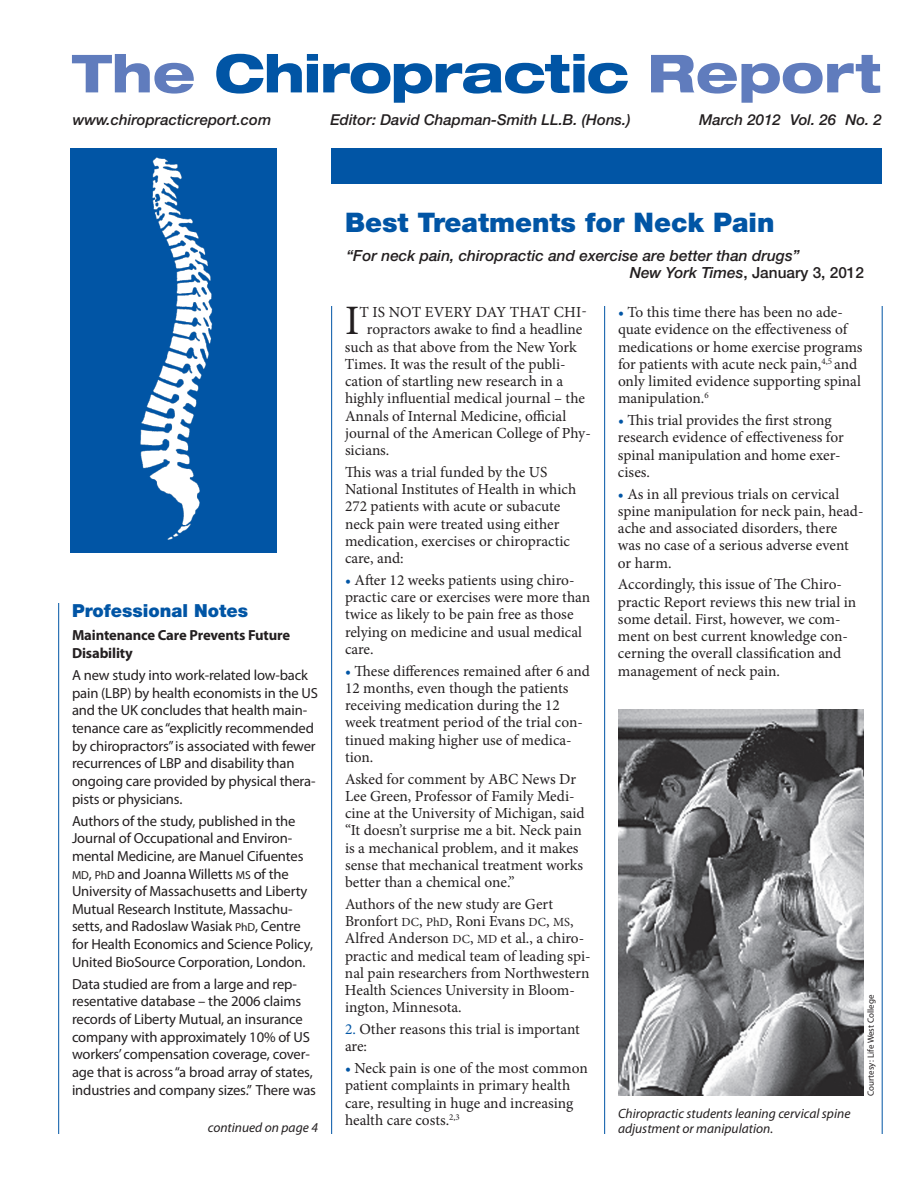
<style>
.page{position:relative;width:918px;height:1188px;background:#fff}
.page>*{position:absolute;margin:0;border:0;box-sizing:border-box;transform-origin:0 0}
.t1{font:800 expanded 52.5px "Helvetica Neue";letter-spacing:-.02em;color:#0155a5}
.t2{font:41.85px "Minion Pro";color:#231f20}
.t3{font:900 27px "Helvetica Neue";color:#0155a5}
.t4{font:900 18px "Helvetica Neue";color:#0155a5}
.t5{font:15.3px/17.2px "Minion Pro";color:#231f20}
.t6{font:italic 500 15.3px/17.2px "Helvetica Neue";color:#231f20}
.t7{font:italic 500 15px "Helvetica Neue";color:#231f20}
.t8{font:14.7px/17.7px "Myriad Pro";letter-spacing:-.01em;color:#231f20}
.t9{font:700 14.7px/17.7px "Myriad Pro";letter-spacing:-.01em;color:#231f20}
.t10{font:italic 13.5px/15.5px "Myriad Pro";color:#231f20}
.t11{font:9px "Myriad Pro";color:#231f20}
.s1{color:#607cbd}
.s2{font-size:11.7px}
.s3{font-style:normal}
.s4{color:#0155a5}
.s5{font-size:12.3px}
</style>
<div class="page">
<img style="left:71px;top:149px;width:206px;height:404px">
<hr style="left:331px;top:306px;width:1px;height:828px;background:#0155a5">
<hr style="left:604px;top:306px;width:1px;height:828px;background:#0155a5">
<hr style="left:882px;top:306px;width:1px;height:828px;background:#0155a5">
<hr style="left:58px;top:603px;width:1px;height:531px;background:#0155a5">
<div style="left:331px;top:149px;width:551px;height:35px;background:#0155a5"></div>
<img style="left:618px;top:710px;width:246px;height:385px">
<h1 class="t1" style="left:72px;top:40px;width:812px"><span class="s1">The</span> Chiropractic <span class="s1">Report</span></h1>
<p class="t7" style="left:73px;top:110px;width:200px">www.chiropracticreport.com</p>
<p class="t7" style="left:330px;top:110px;width:302px">Editor: David Chapman-Smith LL.B. (Hons.)</p>
<p class="t7" style="left:699px;top:111px;width:185px">March 2012 Vol. 26 No. 2</p>
<h3 class="t3" style="left:345px;top:207px;width:431px">Best Treatments for Neck Pain</h3>
<p class="t4" style="left:72px;top:600px;width:178px">Professional Notes</p>
<p class="t9" style="left:72px;top:626px;width:220px">Maintenance Care Prevents Future<br>Disability</p>
<p class="t8" style="left:72px;top:666px;width:247px">A new study into work-related low-back pain (LBP) by health economists in the US and the UK concludes that health main&shy;tenance care as “explicitly recommended by chiropractors” is associated with fewer recurrences of LBP and disability than ongoing care provided by physical thera&shy;pists or physicians.</p>
<p class="t8" style="left:72px;top:812px;width:243px">Authors of the study, published in the Journal of Occupational and Environ&shy;mental Medicine, are Manuel Cifuentes <span class="s2">MD</span>, <span class="s2">PhD</span> and Joanna Willetts <span class="s2">MS</span> of the University of Massachusetts and Liberty Mutual Research Institute, Massachu&shy;setts, and Radoslaw Wasiak <span class="s2">PhD</span>, Centre for Health Economics and Science Policy, United BioSource Corporation, London.</p>
<p class="t8" style="left:72px;top:975px;width:246px">Data studied are from a large and rep&shy;resentative database – the 2006 claims records of Liberty Mutual, an insurance company with approximately 10% of US workers’ compensation coverage, cover&shy;age that is across “a broad array of states, industries and company sizes.” There was</p>
<p class="t10" style="left:208px;top:1120px;width:112px">continued on page 4</p>
<p class="t6" style="left:630px;top:247px;width:236px;text-indent:-283px">“For neck pain, chiropractic and exercise are better than drugs”<br>New York Times<span class="s3">, January 3, 2012</span></p>
<h2 class="t2" style="left:345px;top:293px;width:16px">I</h2>
<p class="t5" style="left:359px;top:304px;width:229px">t is not every day that chi-</p>
<p class="t5" style="left:367px;top:321px;width:217px">ropractors awake to find a headline</p>
<p class="t5" style="left:345px;top:338px;width:233px">such as that above from the New York</p>
<p class="t5" style="left:345px;top:355px;width:222px">Times. It was the result of the publi-</p>
<p class="t5" style="left:345px;top:373px;width:220px">cation of startling new research in a</p>
<p class="t5" style="left:345px;top:390px;width:242px">highly influential medical journal – the</p>
<p class="t5" style="left:345px;top:407px;width:223px">Annals of Internal Medicine, official</p>
<p class="t5" style="left:345px;top:424px;width:247px">journal of the American College of Phy-</p>
<p class="t5" style="left:345px;top:442px;width:46px">sicians.</p>
<p class="t5" style="left:345px;top:463px;width:233px">This was a trial funded by the US<br>National Institutes of Health in which<br>272 patients with acute or subacute neck pain were treated using either medication, exercises or chiropractic care, and:</p>
<p class="t5" style="left:345px;top:571px;width:247px"><span class="s4">•</span> After 12 weeks patients using chiro&shy;practic care or exercises were more than twice as likely to be pain free as those relying on medicine and usual medical care.</p>
<p class="t5" style="left:345px;top:662px;width:247px"><span class="s4">•</span> These differences remained after 6 and<br>12 months, even though the patients receiving medication during the 12 week treatment period of the trial con&shy;tinued making higher use of medica&shy;tion.</p>
<p class="t5" style="left:345px;top:770px;width:241px">Asked for comment by ABC News Dr Lee Green, Professor of Family Medi&shy;cine at the University of Michigan, said “It doesn’t surprise me a bit. Neck pain is a mechanical problem, and it makes sense that mechanical treatment works better than a chemical one.”</p>
<p class="t5" style="left:345px;top:895px;width:247px">Authors of the new study are Gert Bronfort <span class="s5">DC</span>, <span class="s5">PhD</span>, Roni Evans <span class="s5">DC</span>, <span class="s5">MS</span>, Alfred Anderson <span class="s5">DC</span>, <span class="s5">MD</span> et al., a chiro&shy;practic and medical team of leading spi&shy;nal pain researchers from Northwestern Health Sciences University in Bloom&shy;ington, Minnesota.</p>
<p class="t5" style="left:345px;top:1021px;width:236px"><span class="s4">2.</span> Other reasons this trial is important are:</p>
<p class="t5" style="left:345px;top:1060px;width:244px"><span class="s4">•</span> Neck pain is one of the most common patient complaints in primary health care, resulting in huge and increasing health care costs.<sup>2,3</sup></p>
<p class="t5" style="left:618px;top:304px;width:246px"><span class="s4">•</span> To this time there has been no ade&shy;quate evidence on the effectiveness of medications or home exercise programs for patients with acute neck pain,<sup>4,5</sup> and only limited evidence supporting spinal manipulation.<sup>6</sup></p>
<p class="t5" style="left:618px;top:412px;width:227px"><span class="s4">•</span> This trial provides the first strong research evidence of effectiveness for spinal manipulation and home exer&shy;cises.</p>
<p class="t5" style="left:618px;top:485px;width:247px"><span class="s4">•</span> As in all previous trials on cervical spine manipulation for neck pain, head&shy;ache and associated disorders, there was no case of a serious adverse event or harm.</p>
<p class="t5" style="left:618px;top:576px;width:240px">Accordingly, this issue of The Chiro&shy;practic Report reviews this new trial in some detail. First, however, we com&shy;ment on best current knowledge con&shy;cerning the overall classification and management of neck pain.</p>
<p class="t10" style="left:618px;top:1105px;width:234px">Chiropractic students leaning cervical spine adjustment or manipulation.</p>
<p class="t11" style="left:865px;top:1096px;width:102px;rotate:-90deg">Courtesy: Life West College</p>
</div>
